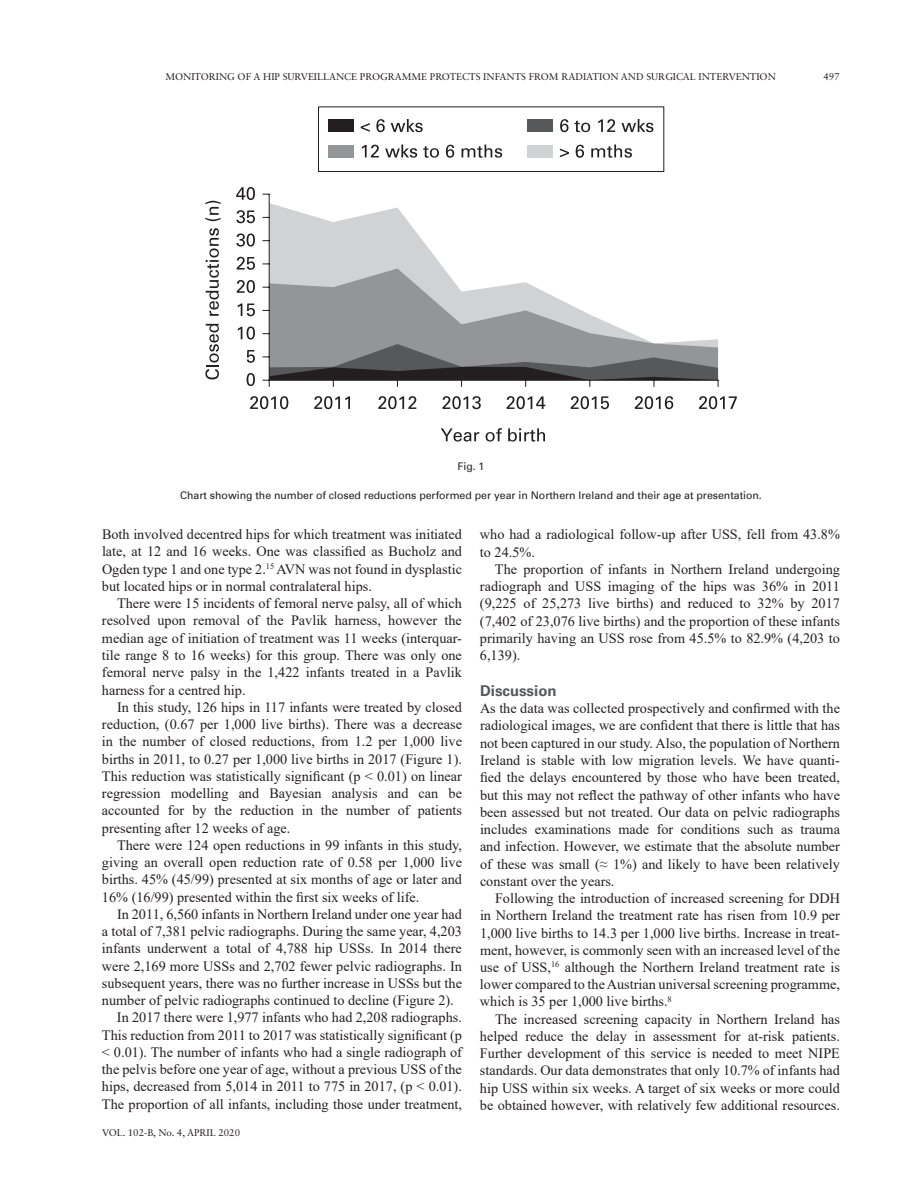
<style>
.page{position:relative;width:918px;height:1188px;background:#fff}
.page>*{position:absolute;margin:0;border:0;box-sizing:border-box;transform-origin:0 0}
.t1{font:700 15px "Univers";color:#57585a}
.t2{font:14.25px/17.2px "Times New Roman";color:#231f20;text-align:justify}
.t3{font:10.5px "Univers";color:#231f20}
.t4{font:9.75px "Sabon LT Std";color:#231f20}
</style>
<div class="page">
<svg style="left:270px;top:203px;width:174px;height:66px;fill:#d1d2d4"></svg>
<svg style="left:270px;top:269px;width:448px;height:75px"></svg>
<svg style="left:247px;top:373px;width:8px;height:13px"></svg>
<svg style="left:250px;top:396px;width:38px;height:13px"></svg>
<svg style="left:237px;top:257px;width:18px;height:13px"></svg>
<svg style="left:236px;top:234px;width:19px;height:13px"></svg>
<svg style="left:205px;top:324px;width:14px;height:55px"></svg>
<svg style="left:206px;top:228px;width:13px;height:88px"></svg>
<svg style="left:205px;top:201px;width:16px;height:20px"></svg>
<svg style="left:236px;top:210px;width:19px;height:13px"></svg>
<svg style="left:247px;top:350px;width:8px;height:13px"></svg>
<svg style="left:238px;top:327px;width:17px;height:13px"></svg>
<svg style="left:238px;top:304px;width:17px;height:12px"></svg>
<svg style="left:237px;top:280px;width:18px;height:13px"></svg>
<svg style="left:236px;top:187px;width:19px;height:13px"></svg>
<svg style="left:314px;top:396px;width:36px;height:13px"></svg>
<svg style="left:378px;top:396px;width:38px;height:13px"></svg>
<svg style="left:443px;top:396px;width:38px;height:13px"></svg>
<svg style="left:441px;top:428px;width:38px;height:14px"></svg>
<svg style="left:486px;top:428px;width:16px;height:14px"></svg>
<svg style="left:508px;top:428px;width:37px;height:14px"></svg>
<svg style="left:571px;top:396px;width:38px;height:13px"></svg>
<svg style="left:507px;top:396px;width:38px;height:13px"></svg>
<svg style="left:635px;top:396px;width:38px;height:13px"></svg>
<svg style="left:699px;top:396px;width:38px;height:13px"></svg>
<hr style="left:269px;top:194px;width:1px;height:186px;background:#231f20">
<svg style="left:263px;top:344px;width:456px;height:43px"></svg>
<svg style="left:361px;top:123px;width:9px;height:9px"></svg>
<svg style="left:376px;top:119px;width:9px;height:13px"></svg>
<svg style="left:391px;top:119px;width:32px;height:13px"></svg>
<div style="left:328px;top:119px;width:26px;height:13px;background:#231f20"></div>
<svg style="left:560px;top:119px;width:30px;height:13px"></svg>
<svg style="left:598px;top:119px;width:17px;height:13px"></svg>
<svg style="left:621px;top:119px;width:32px;height:13px"></svg>
<div style="left:527px;top:119px;width:26px;height:13px;background:#57585a"></div>
<svg style="left:362px;top:145px;width:17px;height:12px"></svg>
<svg style="left:385px;top:145px;width:32px;height:13px"></svg>
<svg style="left:423px;top:146px;width:16px;height:12px"></svg>
<svg style="left:446px;top:145px;width:8px;height:13px"></svg>
<svg style="left:462px;top:145px;width:40px;height:13px"></svg>
<div style="left:328px;top:145px;width:26px;height:12px;background:#939598"></div>
<svg style="left:560px;top:149px;width:9px;height:8px"></svg>
<svg style="left:576px;top:145px;width:8px;height:13px"></svg>
<svg style="left:591px;top:145px;width:41px;height:13px"></svg>
<div style="left:527px;top:145px;width:26px;height:12px;background:#d1d2d4"></div>
<div style="left:318px;top:106px;width:346px;height:66px;border:1px solid #231f20"></div>
<p class="t4" style="left:165px;top:70px;width:612px">MONITORING OF A HIP SURVEILLANCE PROGRAMME PROTECTS INFANTS FROM RADIATION AND SURGICAL INTERVENTION</p>
<p class="t4" style="left:823px;top:71px;width:18px">497</p>
<p class="t3" style="left:458px;top:460px;width:28px">Fig. 1</p>
<p class="t3" style="left:180px;top:489px;width:583px">Chart showing the number of closed reductions performed per year in Northern Ireland and their age at presentation.</p>
<p class="t2" style="left:102px;top:525px;width:362px">Both involved decentred hips for which treatment was initiated late, at 12 and 16 weeks. One was classified as Bucholz and Ogden type 1 and one type 2.<sup>15</sup> AVN was not found in dysplastic but located hips or in normal contralateral hips.</p>
<p class="t2" style="left:102px;top:594px;width:362px;text-indent:15px">There were 15 incidents of femoral nerve palsy, all of which resolved upon removal of the Pavlik harness, however the median age of initiation of treatment was 11 weeks (interquar&shy;tile range 8 to 16 weeks) for this group. There was only one femoral nerve palsy in the 1,422 infants treated in a Pavlik harness for a centred hip.</p>
<p class="t2" style="left:102px;top:698px;width:362px;text-indent:15px">In this study, 126 hips in 117 infants were treated by closed reduction, (0.67 per 1,000 live births). There was a decrease in the number of closed reductions, from 1.2 per 1,000 live births in 2011, to 0.27 per 1,000 live births in 2017 (Figure 1).<br>This reduction was statistically significant (p &lt; 0.01) on linear regression modelling and Bayesian analysis and can be accounted for by the reduction in the number of patients presenting after 12 weeks of age.</p>
<p class="t2" style="left:102px;top:836px;width:362px;text-indent:15px">There were 124 open reductions in 99 infants in this study, giving an overall open reduction rate of 0.58 per 1,000 live births. 45% (45/99) presented at six months of age or later and 16% (16/99) presented within the first six weeks of life.</p>
<p class="t2" style="left:117px;top:905px;width:347px">In 2011, 6,560 infants in Northern Ireland under one year had</p>
<p class="t2" style="left:102px;top:922px;width:362px">a total of 7,381 pelvic radiographs. During the same year, 4,203</p>
<p class="t2" style="left:102px;top:940px;width:361px">infants underwent a total of 4,788 hip USSs. In 2014 there</p>
<p class="t2" style="left:102px;top:957px;width:361px">were 2,169 more USSs and 2,702 fewer pelvic radiographs. In</p>
<p class="t2" style="left:102px;top:974px;width:362px">subsequent years, there was no further increase in USSs but the</p>
<p class="t2" style="left:102px;top:991px;width:353px">number of pelvic radiographs continued to decline (Figure 2).</p>
<p class="t2" style="left:117px;top:1009px;width:347px">In 2017 there were 1,977 infants who had 2,208 radiographs.</p>
<p class="t2" style="left:102px;top:1026px;width:362px">This reduction from 2011 to 2017 was statistically significant (p</p>
<p class="t2" style="left:102px;top:1043px;width:362px">&lt; 0.01). The number of infants who had a single radiograph of</p>
<p class="t2" style="left:102px;top:1060px;width:361px">the pelvis before one year of age, without a previous USS of the</p>
<p class="t2" style="left:102px;top:1078px;width:361px">hips, decreased from 5,014 in 2011 to 775 in 2017, (p &lt; 0.01).</p>
<p class="t2" style="left:102px;top:1095px;width:362px">The proportion of all infants, including those under treatment,</p>
<p class="t2" style="left:480px;top:526px;width:361px">who had a radiological follow-up after USS, fell from 43.8% to 24.5%.</p>
<p class="t2" style="left:480px;top:560px;width:362px;text-indent:15px">The proportion of infants in Northern Ireland undergoing radiograph and USS imaging of the hips was 36% in 2011 (9,225 of 25,273 live births) and reduced to 32% by 2017 (7,402 of 23,076 live births) and the proportion of these infants primarily having an USS rose from 45.5% to 82.9% (4,203 to 6,139).</p>
<p class="t1" style="left:480px;top:682px;width:78px">Discussion</p>
<p class="t2" style="left:480px;top:699px;width:362px">As the data was collected prospectively and confirmed with the radiological images, we are confident that there is little that has not been captured in our study. Also, the population of Northern Ireland is stable with low migration levels. We have quanti&shy;fied the delays encountered by those who have been treated, but this may not reflect the pathway of other infants who have been assessed but not treated. Our data on pelvic radiographs includes examinations made for conditions such as trauma and infection. However, we estimate that the absolute number of these was small (≈ 1%) and likely to have been relatively constant over the years.</p>
<p class="t2" style="left:480px;top:889px;width:362px;text-indent:15px">Following the introduction of increased screening for DDH in Northern Ireland the treatment rate has risen from 10.9 per 1,000 live births to 14.3 per 1,000 live births. Increase in treat&shy;ment, however, is commonly seen with an increased level of the use of USS,<sup>16</sup> although the Northern Ireland treatment rate is lower compared to the Austrian universal screening programme, which is 35 per 1,000 live births.<sup>8</sup></p>
<p class="t2" style="left:480px;top:1010px;width:362px;text-indent:15px">The increased screening capacity in Northern Ireland has helped reduce the delay in assessment for at-risk patients.<br>Further development of this service is needed to meet NIPE standards. Our data demonstrates that only 10.7% of infants had hip USS within six weeks. A target of six weeks or more could be obtained however, with relatively few additional resources.</p>
<p class="t4" style="left:102px;top:1127px;width:140px">VOL. 102-B, NO. 4, APRIL 2020</p>
</div>
